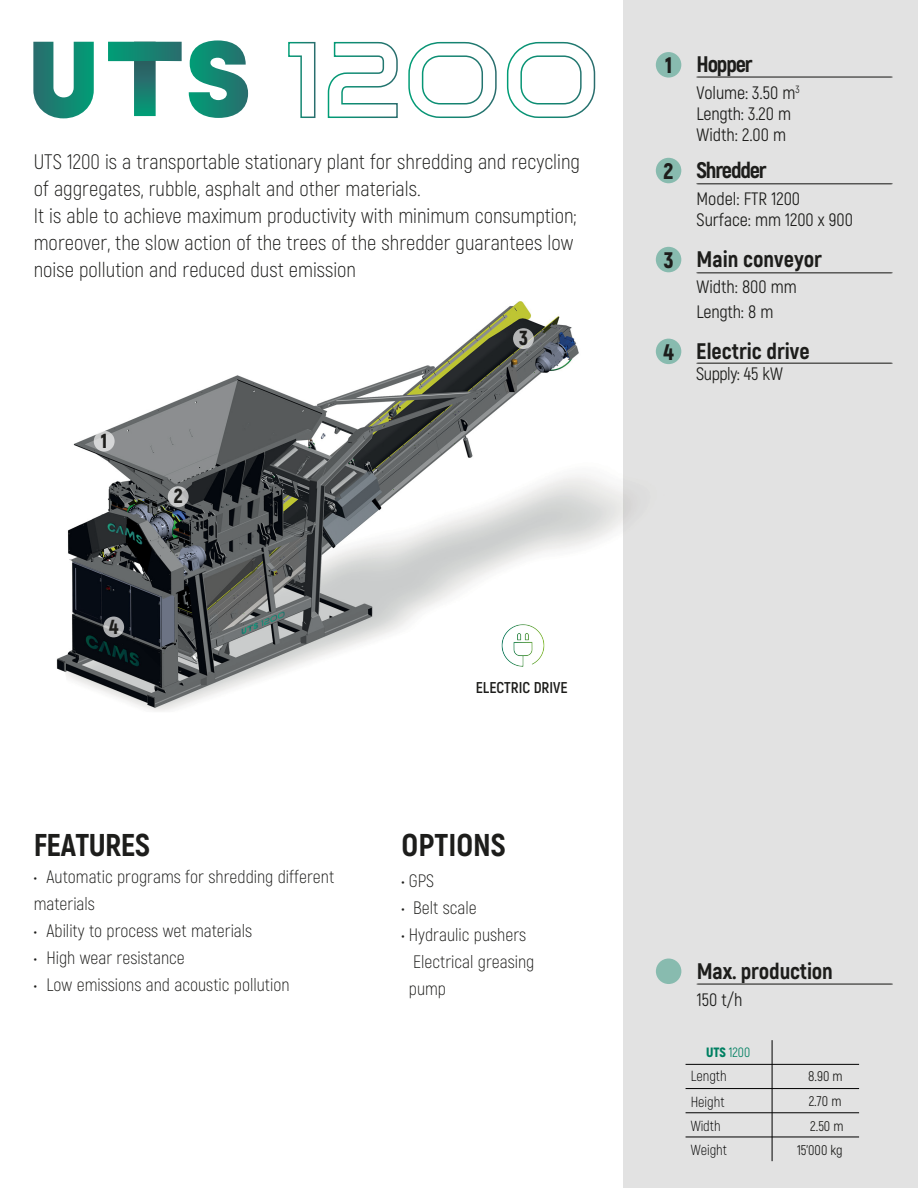
<style>
.page{position:relative;width:918px;height:1188px;background:#fff}
.page>*{position:absolute;margin:0;border:0;box-sizing:border-box;transform-origin:0 0}
.t1{font:800 31.5px "Akrobat";letter-spacing:-.015em;color:#1d1d1b}
.t2{font:800 22.5px "Akrobat";letter-spacing:-.005em;color:#1d1d1b}
.t3{font:800 22.5px "Akrobat";letter-spacing:-.055em;color:#1d1d1b}
.t4{font:900 22.5px "Akrobat";color:#1d1d1b}
.t5{font:300 21px/27px "Akrobat";color:#1d1d1b}
.t6{font:900 20.4px "Akrobat";color:#1d1d1b}
.t7{font:300 18px/27px "Akrobat";color:#1d1d1b}
.t8{font:18px/21px "Akrobat";color:#1d1d1b}
.t9{font:18px "Akrobat";letter-spacing:-.03em;color:#1d1d1b}
.t10{font:700 15.6px "Akrobat";color:#1d1d1b}
.t11{font:300 14.7px/25.7px "Akrobat";color:#000}
.t12{font:13.95px/25.3px "Akrobat";color:#1d1d1b}
.t13{font:13.5px "Akrobat";color:#008062}
.s1{font-weight:400}
.s2{font-weight:900}
</style>
<div class="page">
<img style="left:56px;top:301px;width:567px;height:410px">
<div style="left:94px;top:431px;width:21px;height:21px;background:#d5d6d7;border-radius:50%"></div>
<svg style="left:168px;top:486px;width:21px;height:21px"></svg>
<svg style="left:513px;top:328px;width:21px;height:21px"></svg>
<svg style="left:103px;top:617px;width:21px;height:20px"></svg>
<div style="left:623px;top:0;width:295px;height:1188px;background:#e2e2e2"></div>
<img style="left:502px;top:624px;width:43px;height:42px">
<div style="left:656px;top:52px;width:25px;height:26px;background:#88bbaf;border-radius:50%"></div>
<div style="left:656px;top:158px;width:25px;height:25px;background:#88bbaf;border-radius:50%"></div>
<div style="left:656px;top:247px;width:25px;height:25px;background:#88bbaf;border-radius:50%"></div>
<div style="left:656px;top:339px;width:25px;height:25px;background:#88bbaf;border-radius:50%"></div>
<svg style="left:696px;top:363px;width:197px;height:1px"></svg>
<svg style="left:696px;top:272px;width:197px;height:1px"></svg>
<svg style="left:696px;top:183px;width:197px;height:1px"></svg>
<svg style="left:696px;top:77px;width:197px;height:1px"></svg>
<hr style="left:772px;top:1040px;width:1px;height:121px;background:#000">
<hr style="left:686px;top:1064px;width:173px;height:1px;background:#000">
<svg style="left:686px;top:1088px;width:173px;height:1px"></svg>
<svg style="left:686px;top:1112px;width:173px;height:1px"></svg>
<svg style="left:686px;top:1136px;width:173px;height:1px"></svg>
<div style="left:656px;top:959px;width:25px;height:25px;background:#88bbaf;border-radius:50%"></div>
<svg style="left:696px;top:984px;width:197px;height:1px"></svg>
<svg style="left:189px;top:40px;width:59px;height:78px"></svg>
<svg style="left:108px;top:42px;width:74px;height:74px"></svg>
<svg style="left:33px;top:42px;width:61px;height:76px"></svg>
<svg style="left:288px;top:41px;width:28px;height:77px"></svg>
<svg style="left:327px;top:41px;width:71px;height:77px"></svg>
<svg style="left:408px;top:41px;width:89px;height:77px"></svg>
<svg style="left:506px;top:41px;width:90px;height:77px"></svg>
<p class="t5" style="left:34px;top:148px;width:548px">UTS 1200 is a transportable stationary plant for shredding and recycling of aggregates, rubble, asphalt and other materials.<br>It is able to achieve maximum productivity with minimum consumption; moreover, the slow action of the trees of the shredder guarantees low noise pollution and reduced dust emission</p>
<p class="t6" style="left:101px;top:428px;width:8px">1</p>
<p class="t6" style="left:109px;top:613px;width:11px">4</p>
<p class="t6" style="left:174px;top:483px;width:10px">2</p>
<h1 class="t1" style="left:34px;top:825px;width:118px">FEATURES</h1>
<p class="t7" style="left:34px;top:863px;width:302px"><span class="s1">•</span> Automatic programs for shredding different materials</p>
<p class="t7" style="left:34px;top:917px;width:220px"><span class="s1">•</span> Ability to process wet materials</p>
<p class="t7" style="left:34px;top:944px;width:153px"><span class="s1">•</span> High wear resistance</p>
<p class="t7" style="left:34px;top:971px;width:257px"><span class="s1">•</span> Low emissions and acoustic pollution</p>
<p class="t6" style="left:519px;top:325px;width:10px">3</p>
<p class="t10" style="left:476px;top:677px;width:94px">ELECTRIC DRIVE</p>
<h1 class="t1" style="left:402px;top:825px;width:106px">OPTIONS</h1>
<p class="t7" style="left:402px;top:867px;width:34px"><span class="s1">•</span> GPS</p>
<p class="t7" style="left:402px;top:894px;width:77px"><span class="s1">•</span> Belt scale</p>
<p class="t7" style="left:409px;top:921px;width:127px;text-indent:-7px"><span class="s1">•</span> Hydraulic pushers<br>Electrical greasing pump</p>
<p class="t4" style="left:665px;top:50px;width:9px">1</p>
<p class="t4" style="left:664px;top:156px;width:11px">2</p>
<p class="t4" style="left:664px;top:245px;width:11px">3</p>
<p class="t4" style="left:663px;top:337px;width:12px">4</p>
<p class="t2" style="left:697px;top:49px;width:57px">Hopper</p>
<p class="t8" style="left:697px;top:82px;width:105px">Volume: 3.50 m<sup>3<br></sup>Length: 3.20 m<br>Width: 2.00 m</p>
<p class="t3" style="left:697px;top:156px;width:71px">Shredder</p>
<p class="t8" style="left:697px;top:189px;width:158px">Model: FTR 1200<br>Surface: mm 1200 x 900</p>
<p class="t2" style="left:697px;top:245px;width:127px">Main conveyor</p>
<p class="t8" style="left:697px;top:274px;width:102px;line-height:25.5px">Width: 800 mm<br>Length: 8 m</p>
<p class="t2" style="left:696px;top:337px;width:115px">Electric drive</p>
<p class="t9" style="left:696px;top:363px;width:88px">Supply: 45 kW</p>
<p class="t2" style="left:697px;top:956px;width:138px">Max. production</p>
<p class="t8" style="left:697px;top:989px;width:47px">150 t/h</p>
<p class="t13" style="left:706px;top:1044px;width:46px"><span class="s2">UTS</span> 1200</p>
<p class="t11" style="left:691px;top:1063px;width:37px">Length<br>Height</p>
<p class="t11" style="left:691px;top:1113px;width:38px;line-height:24.2px">Width<br>Weight</p>
<p class="t12" style="left:808px;top:1063px;width:37px">8.90 m<br>2.70 m<br>2.50 m</p>
<p class="t12" style="left:797px;top:1137px;width:47px">15’000 kg</p>
</div>
